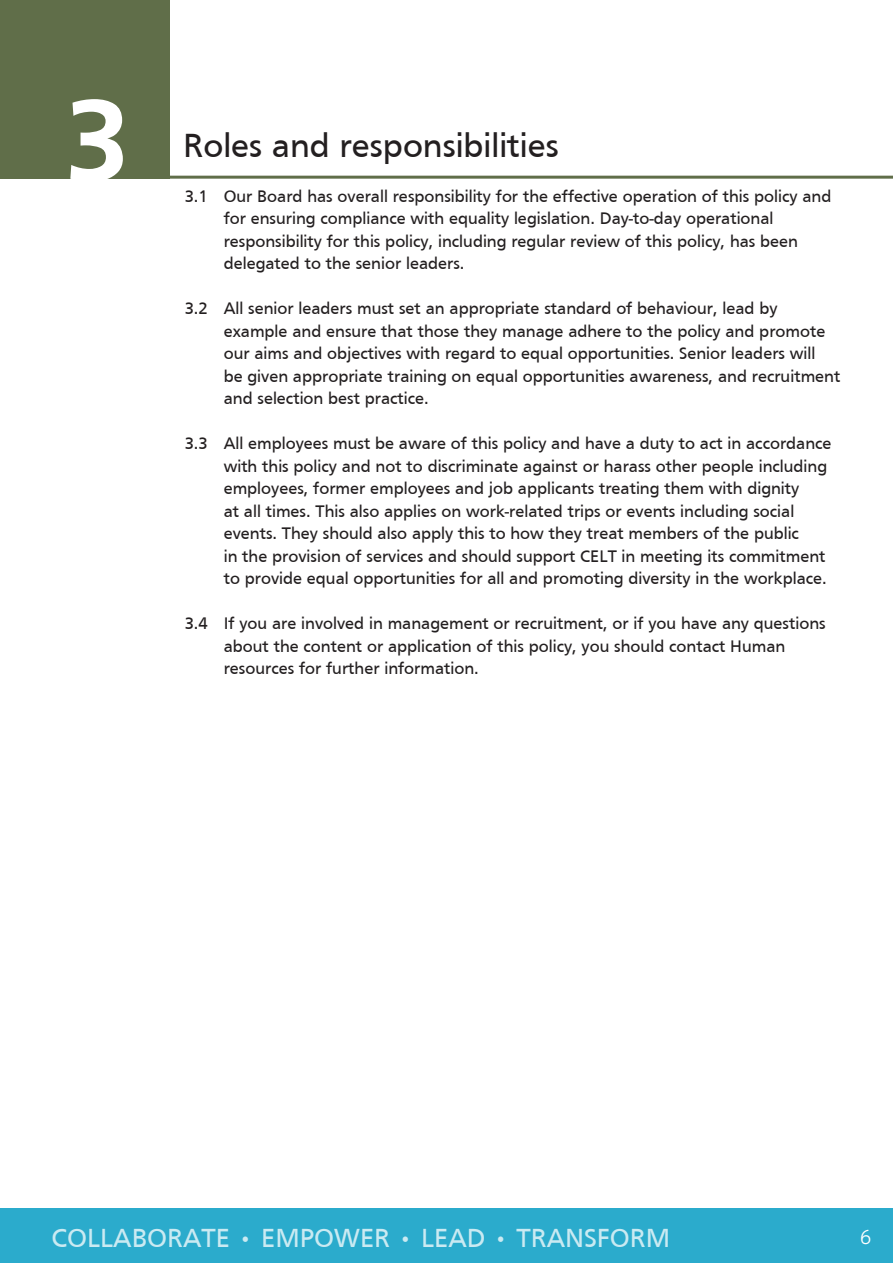
<style>
.page{position:relative;width:893px;height:1263px;background:#fff}
.page>*{position:absolute;margin:0;border:0;box-sizing:border-box;transform-origin:0 0}
.t1{font:700 119.85px "Frutiger";color:#fff}
.Headings{font:34.5px "Frutiger";color:#231f20}
.t2{font:27px "Frutiger";color:#caeaf2}
.t3{font:300 19.5px "Aller";color:#fff}
.t4{font:17.25px/22.5px "Frutiger";color:#231f20}
</style>
<div class="page">
<div style="left:0;top:1209px;width:893px;height:54px;background:#2babcc"></div>
<hr style="left:170px;top:176px;width:723px;height:3px;background:#606e49">
<div style="left:0;top:0;width:169px;height:178px;background:#606e49"></div>
<p class="t1" style="left:65px;top:71px;width:66px">3</p>
<p class="Headings" style="left:183px;top:126px;width:377px">Roles and responsibilities</p>
<p class="t4" style="left:224px;top:184px;width:609px;text-indent:-39px">3.1 Our Board has overall responsibility for the effective operation of this policy and for ensuring compliance with equality legislation. Day-to-day operational responsibility for this policy, including regular review of this policy, has been delegated to the senior leaders.</p>
<p class="t4" style="left:224px;top:297px;width:618px;text-indent:-39px">3.2 All senior leaders must set an appropriate standard of behaviour, lead by example and ensure that those they manage adhere to the policy and promote our aims and objectives with regard to equal opportunities. Senior leaders will<br>be given appropriate training on equal opportunities awareness, and recruitment and selection best practice.</p>
<p class="t4" style="left:224px;top:432px;width:609px;text-indent:-39px">3.3 All employees must be aware of this policy and have a duty to act in accordance with this policy and not to discriminate against or harass other people including employees, former employees and job applicants treating them with dignity<br>at all times. This also applies on work-related trips or events including social events. They should also apply this to how they treat members of the public<br>in the provision of services and should support CELT in meeting its commitment to provide equal opportunities for all and promoting diversity in the workplace.</p>
<p class="t4" style="left:224px;top:612px;width:604px;text-indent:-39px">3.4 If you are involved in management or recruitment, or if you have any questions about the content or application of this policy, you should contact Human resources for further information.</p>
<p class="t2" style="left:52px;top:1222px;width:620px">COLLABORATE • EMPOWER • LEAD • TRANSFORM</p>
<p class="t3" style="left:860px;top:1225px;width:13px">6</p>
</div>
